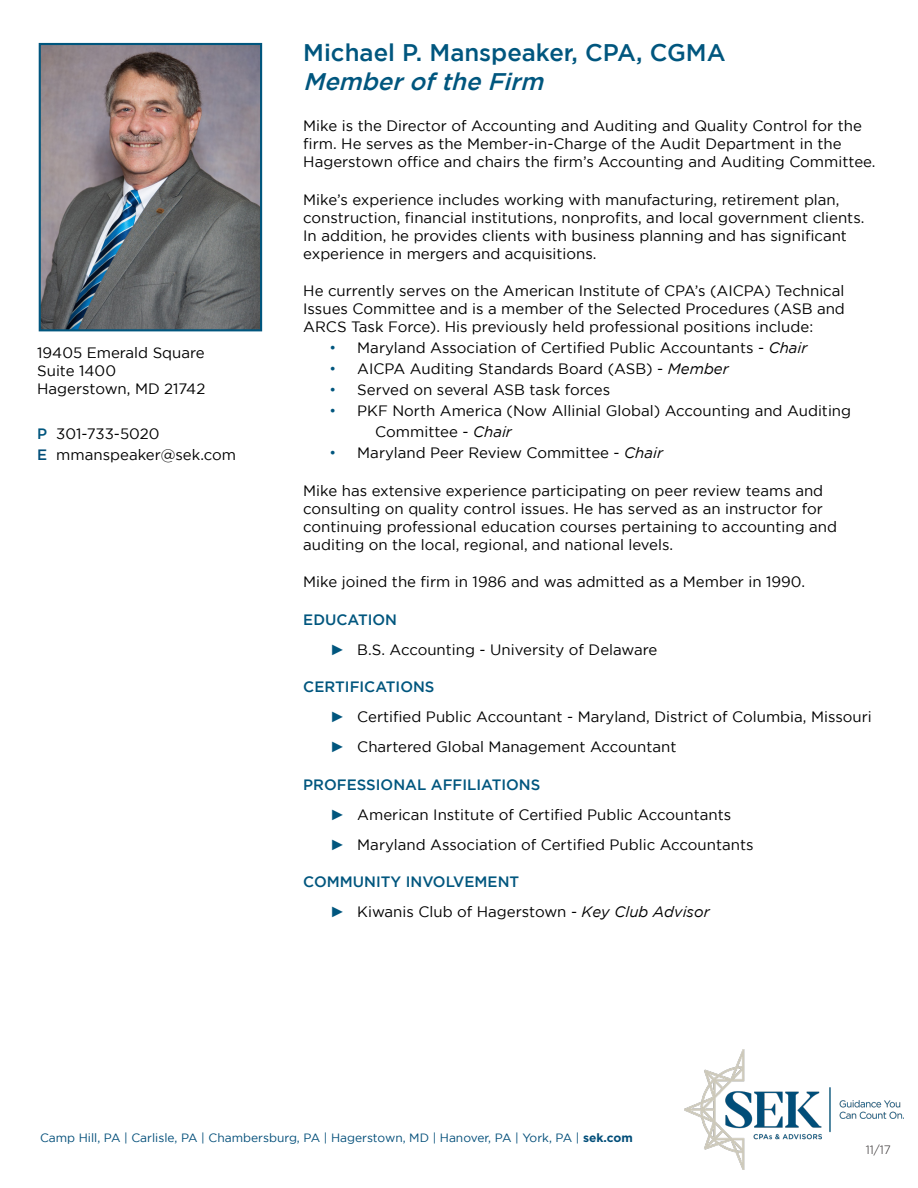
<style>
.page{position:relative;width:918px;height:1188px;background:#fff}
.page>*{position:absolute;margin:0;border:0;box-sizing:border-box;transform-origin:0 0}
.t1{font:500 24px "Gotham";color:#00567e}
.t2{font:italic 500 24px "Gotham";color:#00567e}
.Paragraph_Style_1{font:15px/18px "Gotham";color:#000}
.Blue_Bullet_BlackTex{font:500 15px "Gotham";color:#00567e}
.t3{font:12px "Gotham";color:#024e79}
.Blue_Bullet_BlackTex-2{font:300 12px "Gotham";color:#231f20}
.s1{font-weight:500;color:#00567e}
.s2{font-weight:500;color:#024e79}
.s3{font-family:"Arial";color:#00567e}
.s4{font-style:italic}
.s5{font-weight:700}
</style>
<div class="page">
<img style="left:42px;top:46px;width:217px;height:282px">
<div style="left:39px;top:43px;width:223px;height:288px;border:2px solid #00567e"></div>
<img style="left:685px;top:1050px;width:219px;height:119px">
<p class="Paragraph_Style_1" style="left:37px;top:344px;width:169px">19405 Emerald Square</p>
<p class="Paragraph_Style_1" style="left:37px;top:362px;width:80px">Suite 1400</p>
<p class="Paragraph_Style_1" style="left:37px;top:380px;width:170px">Hagerstown, MD 21742</p>
<p class="Paragraph_Style_1" style="left:37px;top:425px;width:124px"><span class="s1">P</span> 301-733-5020</p>
<p class="Paragraph_Style_1" style="left:37px;top:446px;width:200px"><span class="s2">E</span> mmanspeaker@sek.com</p>
<p class="t1" style="left:303px;top:39px;width:424px">Michael P. Manspeaker, CPA, CGMA</p>
<p class="t2" style="left:303px;top:68px;width:248px">Memberofthe Firm</p>
<p class="Paragraph_Style_1" style="left:303px;top:117px;width:574px">Mike is the Director of Accounting and Auditing and Quality Control for the firm. He serves as the Member-in-Charge of the Audit Department in the<br>Hagerstown office and chairs the firm’s Accounting and Auditing Committee.</p>
<p class="Paragraph_Style_1" style="left:303px;top:190px;width:563px">Mike’s experience includes working with manufacturing, retirement plan, construction, financial institutions, nonprofits, and local government clients.<br>In addition, he provides clients with business planning and has significant experience in mergers and acquisitions.</p>
<p class="Paragraph_Style_1" style="left:303px;top:282px;width:543px;text-align:justify">He currently serves on the American Institute of CPA’s (AICPA) Technical Issues Committee and is a member of the Selected Procedures (ASB and ARCS Task Force). His previously held professional positions include:</p>
<p class="Paragraph_Style_1" style="left:330px;top:339px;width:479px"><span class="s3">•</span> Maryland Association of Certified Public Accountants - <span class="s4">Chair</span></p>
<p class="Paragraph_Style_1" style="left:330px;top:360px;width:400px"><span class="s3">•</span> AICPA Auditing Standards Board (ASB) - <span class="s4">Member</span></p>
<p class="Paragraph_Style_1" style="left:330px;top:381px;width:282px"><span class="s3">•</span> Served on several ASB task forces</p>
<p class="Paragraph_Style_1" style="left:330px;top:402px;width:522px"><span class="s3">•</span> PKF North America (Now Allinial Global) Accounting and Auditing</p>
<p class="Paragraph_Style_1" style="left:375px;top:423px;width:138px">Committee - <span class="s4">Chair</span></p>
<p class="Paragraph_Style_1" style="left:330px;top:444px;width:334px"><span class="s3">•</span> Maryland Peer Review Committee - <span class="s4">Chair</span></p>
<p class="Paragraph_Style_1" style="left:303px;top:481px;width:535px">Mike has extensive experience participating on peer review teams and consulting on quality control issues. He has served as an instructor for continuing professional education courses pertaining to accounting and auditing on the local, regional, and national levels.</p>
<p class="Paragraph_Style_1" style="left:303px;top:573px;width:503px">Mike joined the firm in 1986 and was admitted as a Member in 1990.</p>
<p class="Blue_Bullet_BlackTex" style="left:303px;top:611px;width:95px">EDUCATION</p>
<p class="Paragraph_Style_1" style="left:330px;top:640px;width:329px"><span class="s3">►</span> B.S. Accounting - University of Delaware</p>
<p class="Blue_Bullet_BlackTex" style="left:303px;top:678px;width:133px">CERTIFICATIONS</p>
<p class="Paragraph_Style_1" style="left:330px;top:708px;width:543px"><span class="s3">►</span> Certified Public Accountant - Maryland, District of Columbia, Missouri</p>
<p class="Paragraph_Style_1" style="left:330px;top:738px;width:348px"><span class="s3">►</span> Chartered Global Management Accountant</p>
<p class="Blue_Bullet_BlackTex" style="left:303px;top:776px;width:239px">PROFESSIONAL AFFILIATIONS</p>
<p class="Paragraph_Style_1" style="left:330px;top:805px;width:402px"><span class="s3">►</span> American Institute of Certified Public Accountants</p>
<p class="Paragraph_Style_1" style="left:330px;top:835px;width:425px"><span class="s3">►</span> Maryland Association of Certified Public Accountants</p>
<p class="Blue_Bullet_BlackTex" style="left:303px;top:873px;width:217px">COMMUNITY INVOLVEMENT</p>
<p class="Paragraph_Style_1" style="left:330px;top:903px;width:381px"><span class="s3">►</span> Kiwanis Club of Hagerstown - <span class="s4">Key Club Advisor</span></p>
<p class="t3" style="left:40px;top:1131px;width:594px">Camp Hill, PA | Carlisle, PA | Chambersburg, PA | Hagerstown, MD | Hanover, PA | York, PA | <span class="s5">sek.com</span></p>
<p class="Blue_Bullet_BlackTex-2" style="left:866px;top:1143px;width:27px">11/17</p>
</div>
